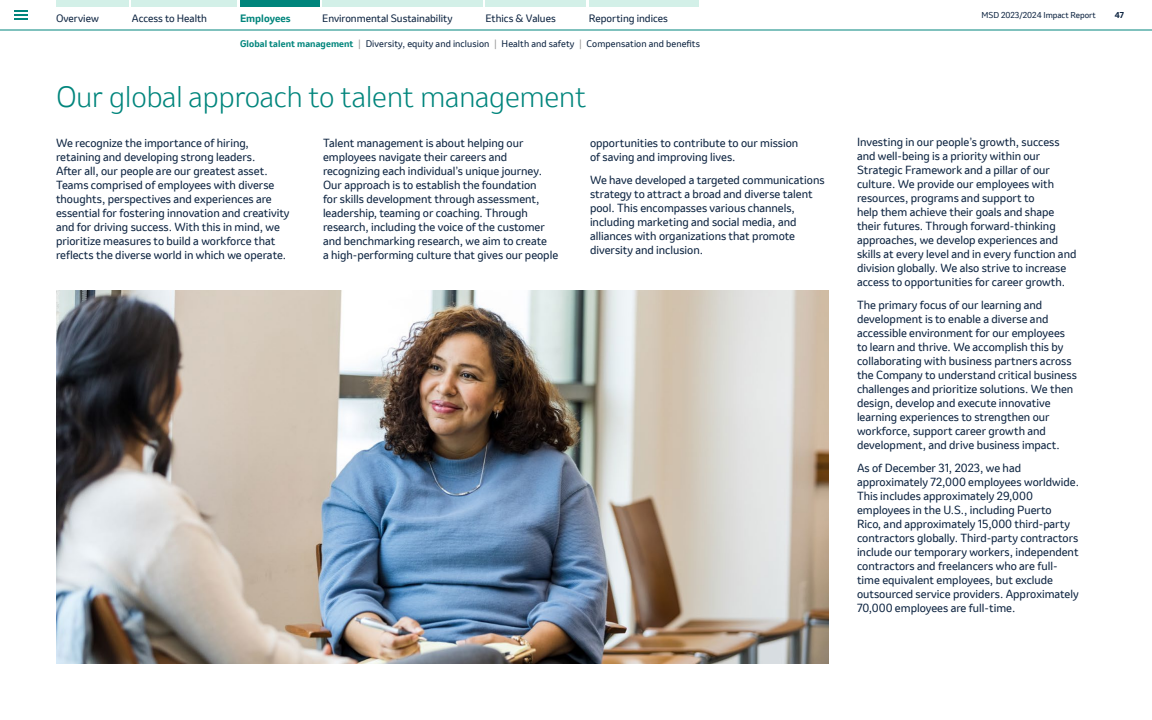
<style>
.page{position:relative;width:1152px;height:720px;background:#fff}
.page>*{position:absolute;margin:0;border:0;box-sizing:border-box;transform-origin:0 0}
.t1{font:300 28px "Invention";color:#00857c}
.Body{font:11px/14px "Invention";color:#0c2340}
.t2{font:10px "Invention";color:#0c2340}
.t3{font:700 10px "Invention";color:#00857c}
.t4{font:9px "Invention";letter-spacing:.01em;color:#0c2340}
.t5{font:8px "Invention";color:#0c2340}
.t6{font:700 8px "Invention";color:#0c2340}
.s1{font-weight:700;color:#00857c}
.s2{color:#999}
</style>
<div class="page">
<img style="left:56px;top:290px;width:773px;height:374px">
<div style="left:132px;top:0;width:105px;height:6px;background:#d3f0e8"></div>
<div style="left:322px;top:0;width:160px;height:6px;background:#d3f0e8"></div>
<div style="left:485px;top:0;width:101px;height:6px;background:#d3f0e8"></div>
<div style="left:589px;top:0;width:109px;height:6px;background:#d3f0e8"></div>
<div style="left:56px;top:0;width:73px;height:6px;background:#d3f0e8"></div>
<hr style="left:0;top:30px;width:1152px;height:1px;background:#00857c">
<svg style="left:15px;top:10px;width:13px;height:10px"></svg>
<div style="left:240px;top:0;width:79px;height:6px;background:#00857c"></div>
<p class="t2" style="left:56px;top:11px;width:44px">Overview</p>
<p class="t2" style="left:132px;top:11px;width:77px">Access to Health</p>
<p class="t3" style="left:240px;top:11px;width:52px">Employees</p>
<p class="t2" style="left:322px;top:11px;width:132px">Environmental Sustainability</p>
<p class="t2" style="left:485px;top:11px;width:72px">Ethics &amp; Values</p>
<p class="t2" style="left:589px;top:11px;width:81px">Reporting indices</p>
<p class="t4" style="left:240px;top:37px;width:462px"><span class="s1">Global talent management</span> <span class="s2">|</span> Diversity, equity and inclusion <span class="s2">|</span> Health and safety <span class="s2">|</span> Compensation and benefits</p>
<h1 class="t1" style="left:56px;top:77px;width:532px">Our global approach to talent management</h1>
<p class="Body" style="left:56px;top:136px;width:235px">We recognize the importance of hiring, retaining and developing strong leaders.<br>After all, our people are our greatest asset.<br>Teams comprised of employees with diverse thoughts, perspectives and experiences are essential for fostering innovation and creativity and for driving success. With this in mind, we prioritize measures to build a workforce that reflects the diverse world in which we operate.</p>
<p class="Body" style="left:323px;top:136px;width:237px">Talent management is about helping our employees navigate their careers and recognizing each individual’s unique journey.<br>Our approach is to establish the foundation<br>for skills development through assessment, leadership, teaming or coaching. Through research, including the voice of the customer and benchmarking research, we aim to create<br>a high-performing culture that gives our people</p>
<p class="Body" style="left:590px;top:136px;width:210px">opportunities to contribute to our mission of saving and improving lives.</p>
<p class="Body" style="left:590px;top:173px;width:236px">We have developed a targeted communications strategy to attract a broad and diverse talent pool. This encompasses various channels, including marketing and social media, and alliances with organizations that promote diversity and inclusion.</p>
<p class="t5" style="left:982px;top:10px;width:116px">MSD 2023/2024 Impact Report</p>
<p class="t6" style="left:1115px;top:10px;width:11px">47</p>
<p class="Body" style="left:857px;top:134px;width:221px">Investing in our people’s growth, success and well-being is a priority within our Strategic Framework and a pillar of our culture. We provide our employees with resources, programs and support to<br>help them achieve their goals and shape their futures. Through forward-thinking approaches, we develop experiences and skills at every level and in every function and division globally. We also strive to increase access to opportunities for career growth.</p>
<p class="Body" style="left:857px;top:297px;width:221px">The primary focus of our learning and development is to enable a diverse and accessible environment for our employees to learn and thrive. We accomplish this by collaborating with business partners across the Company to understand critical business challenges and prioritize solutions. We then design, develop and execute innovative learning experiences to strengthen our workforce, support career growth and development, and drive business impact.</p>
<p class="Body" style="left:857px;top:460px;width:224px">As of December 31, 2023, we had approximately 72,000 employees worldwide.<br>This includes approximately 29,000 employees in the U.S., including Puerto<br>Rico, and approximately 15,000 third-party contractors globally. Third-party contractors include our temporary workers, independent contractors and freelancers who are full&shy;time equivalent employees, but exclude outsourced service providers. Approximately 70,000 employees are full-time.</p>
</div>
